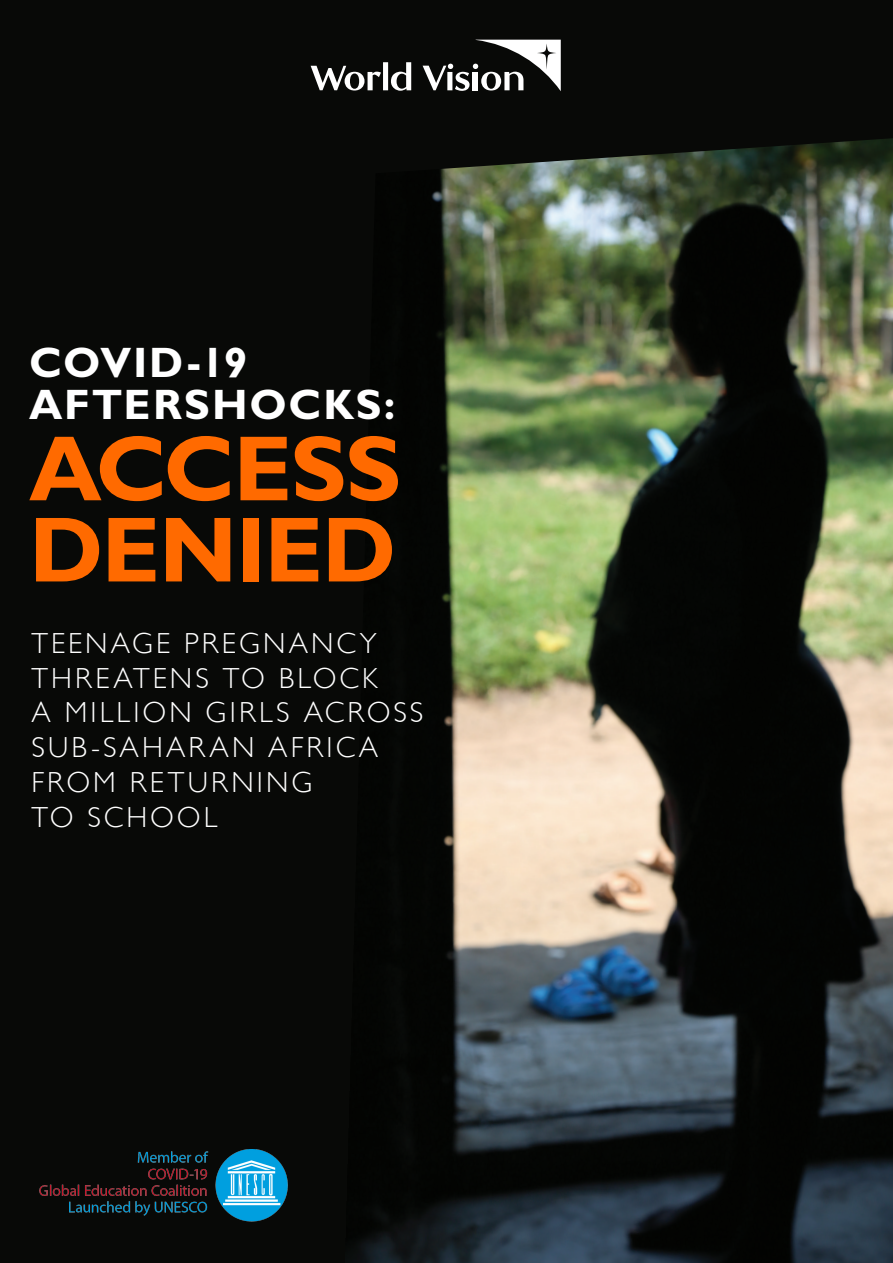
<style>
.page{position:relative;width:893px;height:1263px;background:#080907}
.page>*{position:absolute;margin:0;border:0;box-sizing:border-box;transform-origin:0 0}
.t1{font:700 93px/81.2px "Gill Sans Std";letter-spacing:-.02em;color:#ff6a00}
.t2{font:700 42.75px/42.2px "Gill Sans Std";letter-spacing:.04em;color:#fff}
.t3{font:300 28.95px/34.8px "Gill Sans";letter-spacing:.105em;color:#fff}
</style>
<div class="page">
<img style="left:353px;top:138px;width:540px;height:1125px">
<svg style="left:311px;top:40px;width:250px;height:51px"></svg>
<img style="left:39px;top:1149px;width:249px;height:73px">
<p class="t2" style="left:29px;top:341px;width:368px">COVID-19<br>AFTERSHOCKS:</p>
<p class="t1" style="left:29px;top:428px;width:374px">ACCESS<br>DENIED</p>
<p class="t3" style="left:32px;top:625px;width:393px">TEENAGE PREGNANCY<br>THREATENS TO BLOCK<br>A MILLION GIRLS ACROSS<br>SUB-SAHARAN AFRICA<br>FROM RETURNING<br>TO SCHOOL</p>
</div>
